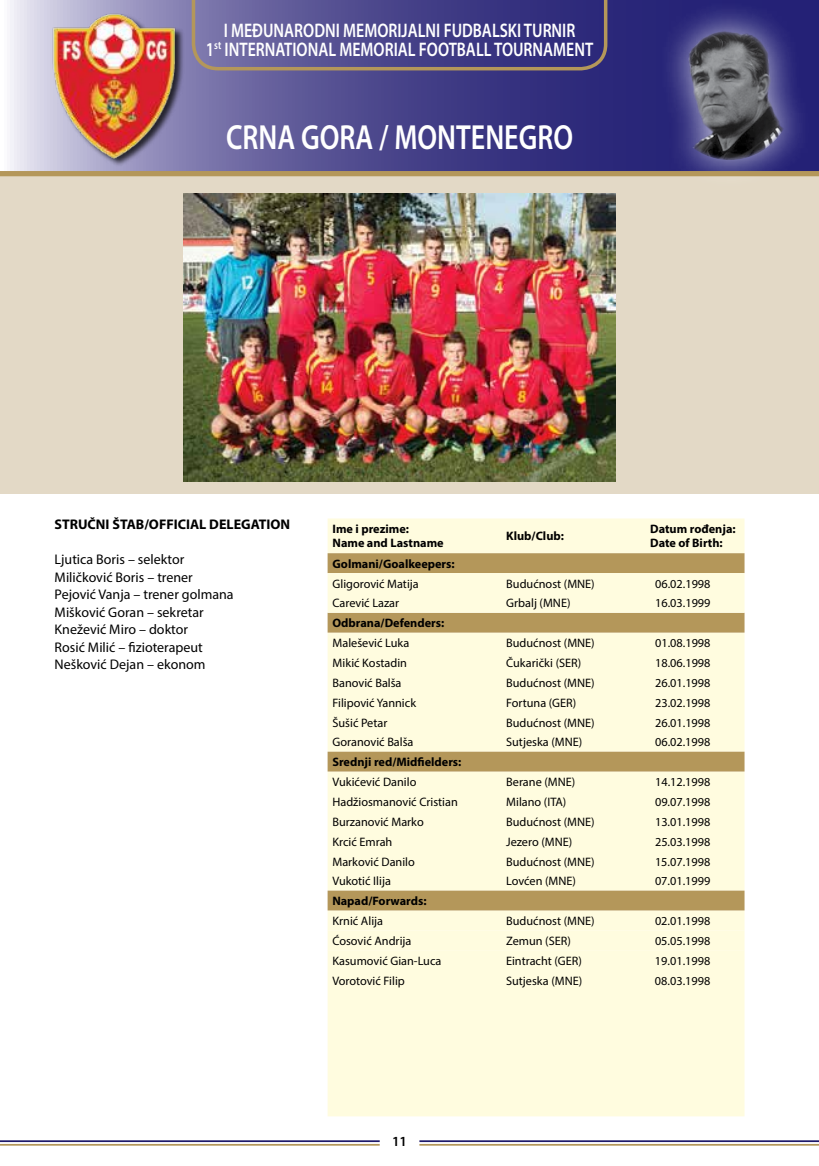
<style>
.page{position:relative;width:819px;height:1166px;background:#fff}
.page>*{position:absolute;margin:0;border:0;box-sizing:border-box;transform-origin:0 0}
.t1{font:600 35px "Myriad Pro";color:#fff;scale:.8 1}
.t2{font:600 19.6px/18.9px "Myriad Pro";color:#fff;text-align:center;scale:.8 1}
.t3{font:14px/17.5px "Myriad Pro";color:#000}
.t4{font:700 14px "Myriad Pro";color:#000}
.t5{font:600 14px "Myriad Pro";color:#000}
.t6{font:12.25px "Myriad Pro";color:#000}
.t7{font:700 12.25px/14px "Myriad Pro";color:#000}
</style>
<div class="page">
<div style="left:0;top:0;width:819px;height:494px;background:#e3d9c6"></div>
<svg style="left:0;top:0;width:819px;height:171px;background:#5b5897"></svg>
<div style="left:658px;top:0;width:155px;height:191px;background:#fff;opacity:.75"></div>
<img style="left:665px;top:25px;width:129px;height:135px">
<svg style="left:190px;top:0;width:419px;height:72px;background:#524c89"></svg>
<div style="left:0;top:171px;width:819px;height:5px;background:#b4975a"></div>
<div style="left:53px;top:13px;width:131px;height:154px;background:#000;opacity:.75"></div>
<img style="left:40px;top:11px;width:149px;height:149px">
<div style="left:327px;top:518px;width:417px;height:598px;background:#fffcdf"></div>
<svg style="left:327px;top:553px;width:417px;height:357px;background:#ece3be"></svg>
<div style="left:327px;top:573px;width:417px;height:40px;background:#fffcdf"></div>
<div style="left:327px;top:930px;width:417px;height:20px;background:#fffcdf"></div>
<img style="left:183px;top:193px;width:433px;height:288px">
<hr style="left:419px;top:1140px;width:400px;height:2px;background:#1e196a">
<hr style="left:419px;top:1144px;width:400px;height:1px;background:#b4975a">
<hr style="left:0;top:1144px;width:379px;height:1px;background:#b4975a">
<hr style="left:0;top:1140px;width:379px;height:2px;background:#1e196a">
<h2 class="t2" style="left:206px;top:20px;width:485px">I MEĐUNARODNI MEMORIJALNI FUDBALSKI TURNIR<br>1<sup>st</sup> INTERNATIONAL MEMORIAL FOOTBALL TOURNAMENT</h2>
<h1 class="t1" style="left:226px;top:115px;width:435px">CRNA GORA / MONTENEGRO</h1>
<p class="t4" style="left:55px;top:515px;width:237px">STRUČNI ŠTAB/OFFICIAL DELEGATION</p>
<p class="t3" style="left:55px;top:550px;width:180px">Ljutica Boris – selektor<br>Miličković Boris – trener<br>Pejović Vanja – trener golmana<br>Mišković Goran – sekretar<br>Knežević Miro – doktor<br>Rosić Milić – fizioterapeut<br>Nešković Dejan – ekonom</p>
<p class="t7" style="left:332px;top:522px;width:113px">Ime i prezime:<br>Name and Lastname</p>
<p class="t7" style="left:506px;top:529px;width:59px">Klub/Club:</p>
<p class="t7" style="left:650px;top:522px;width:87px">Datum rođenja:<br>Date of Birth:</p>
<p class="t7" style="left:332px;top:556px;width:124px">Golmani/Goalkeepers:</p>
<p class="t6" style="left:332px;top:576px;width:88px">Gligorović Matija</p>
<p class="t6" style="left:506px;top:576px;width:90px">Budućnost (MNE)</p>
<p class="t6" style="left:655px;top:576px;width:57px">06.02.1998</p>
<p class="t6" style="left:332px;top:596px;width:68px">Carević Lazar</p>
<p class="t6" style="left:506px;top:596px;width:66px">Grbalj (MNE)</p>
<p class="t6" style="left:655px;top:596px;width:57px">16.03.1999</p>
<p class="t7" style="left:332px;top:616px;width:113px">Odbrana/Defenders:</p>
<p class="t6" style="left:332px;top:635px;width:78px">Malešević Luka</p>
<p class="t6" style="left:506px;top:635px;width:90px">Budućnost (MNE)</p>
<p class="t6" style="left:655px;top:635px;width:57px">01.08.1998</p>
<p class="t6" style="left:332px;top:655px;width:76px">Mikić Kostadin</p>
<p class="t6" style="left:506px;top:655px;width:77px">Čukarički (SER)</p>
<p class="t6" style="left:655px;top:655px;width:57px">18.06.1998</p>
<p class="t6" style="left:332px;top:675px;width:71px">Banović Balša</p>
<p class="t6" style="left:506px;top:675px;width:90px">Budućnost (MNE)</p>
<p class="t6" style="left:655px;top:675px;width:57px">26.01.1998</p>
<p class="t6" style="left:332px;top:695px;width:85px">Filipović Yannick</p>
<p class="t6" style="left:506px;top:695px;width:72px">Fortuna (GER)</p>
<p class="t6" style="left:655px;top:695px;width:57px">23.02.1998</p>
<p class="t6" style="left:332px;top:715px;width:56px">Šušić Petar</p>
<p class="t6" style="left:506px;top:715px;width:90px">Budućnost (MNE)</p>
<p class="t6" style="left:655px;top:715px;width:57px">26.01.1998</p>
<p class="t6" style="left:332px;top:735px;width:83px">Goranović Balša</p>
<p class="t6" style="left:506px;top:735px;width:78px">Sutjeska (MNE)</p>
<p class="t6" style="left:655px;top:735px;width:57px">06.02.1998</p>
<p class="t7" style="left:332px;top:755px;width:130px">Srednji red/Midfielders:</p>
<p class="t6" style="left:332px;top:774px;width:85px">Vukićević Danilo</p>
<p class="t6" style="left:506px;top:774px;width:71px">Berane (MNE)</p>
<p class="t6" style="left:655px;top:774px;width:57px">14.12.1998</p>
<p class="t6" style="left:332px;top:794px;width:127px">Hadžiosmanović Cristian</p>
<p class="t6" style="left:506px;top:794px;width:62px">Milano (ITA)</p>
<p class="t6" style="left:655px;top:794px;width:57px">09.07.1998</p>
<p class="t6" style="left:332px;top:814px;width:93px">Burzanović Marko</p>
<p class="t6" style="left:506px;top:814px;width:90px">Budućnost (MNE)</p>
<p class="t6" style="left:655px;top:814px;width:57px">13.01.1998</p>
<p class="t6" style="left:332px;top:834px;width:61px">Krcić Emrah</p>
<p class="t6" style="left:506px;top:834px;width:68px">Jezero (MNE)</p>
<p class="t6" style="left:655px;top:834px;width:57px">25.03.1998</p>
<p class="t6" style="left:332px;top:854px;width:84px">Marković Danilo</p>
<p class="t6" style="left:506px;top:854px;width:90px">Budućnost (MNE)</p>
<p class="t6" style="left:655px;top:854px;width:57px">15.07.1998</p>
<p class="t6" style="left:332px;top:874px;width:60px">Vukotić Ilija</p>
<p class="t6" style="left:506px;top:874px;width:71px">Lovćen (MNE)</p>
<p class="t6" style="left:655px;top:874px;width:57px">07.01.1999</p>
<p class="t7" style="left:332px;top:893px;width:96px">Napad/Forwards:</p>
<p class="t6" style="left:332px;top:913px;width:52px">Krnić Alija</p>
<p class="t6" style="left:506px;top:913px;width:90px">Budućnost (MNE)</p>
<p class="t6" style="left:655px;top:913px;width:57px">02.01.1998</p>
<p class="t6" style="left:332px;top:933px;width:81px">Ćosović Andrija</p>
<p class="t6" style="left:506px;top:933px;width:66px">Zemun (SER)</p>
<p class="t6" style="left:655px;top:933px;width:57px">05.05.1998</p>
<p class="t6" style="left:332px;top:953px;width:111px">Kasumović Gian-Luca</p>
<p class="t6" style="left:506px;top:953px;width:77px">Eintracht (GER)</p>
<p class="t6" style="left:655px;top:953px;width:57px">19.01.1998</p>
<p class="t6" style="left:332px;top:973px;width:74px">Vorotović Filip</p>
<p class="t6" style="left:506px;top:973px;width:78px">Sutjeska (MNE)</p>
<p class="t6" style="left:655px;top:973px;width:57px">08.03.1998</p>
<p class="t5" style="left:392px;top:1133px;width:17px">11</p>
</div>
